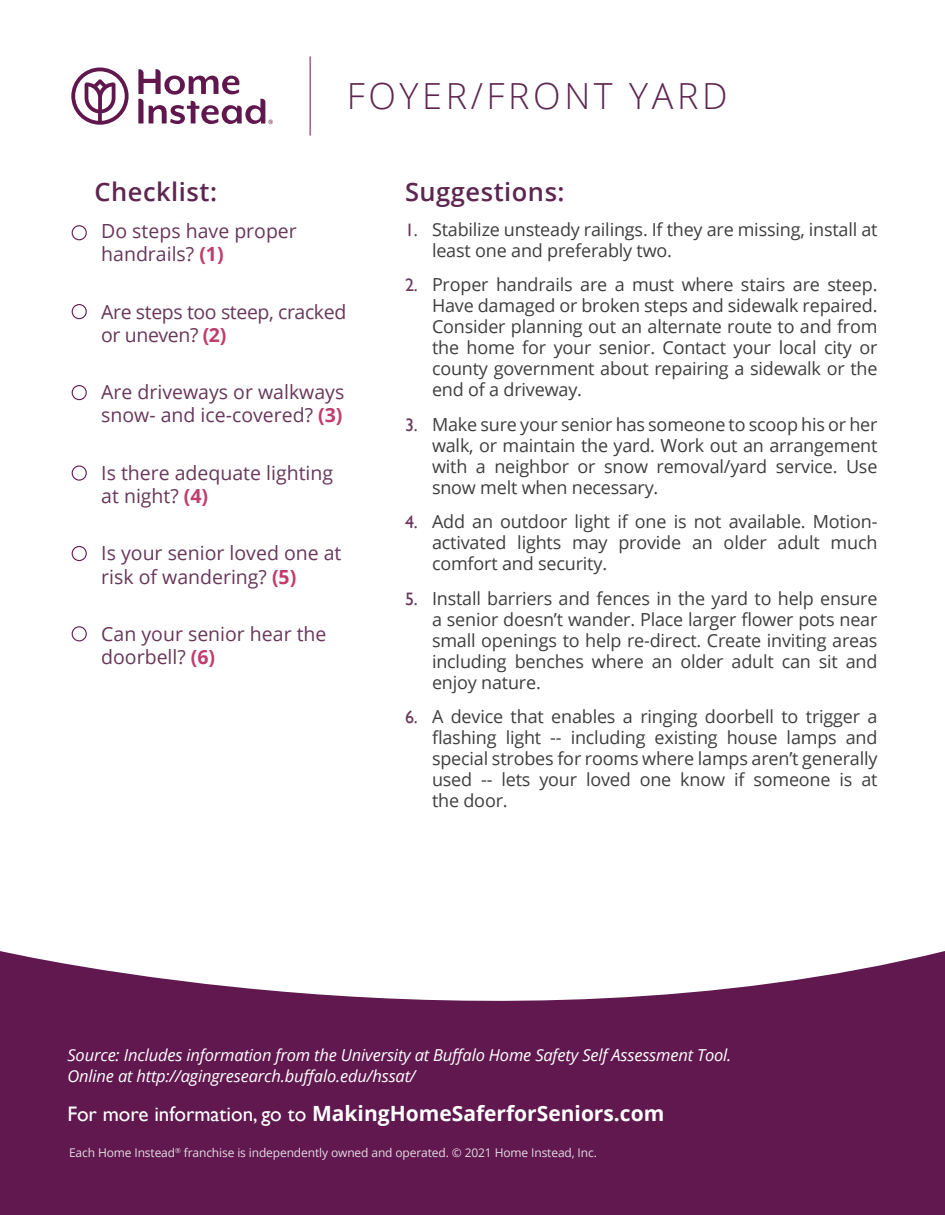
<style>
.page{position:relative;width:945px;height:1215px;background:#fff}
.page>*{position:absolute;margin:0;border:0;box-sizing:border-box;transform-origin:0 0}
.t1{font:300 36px "Open Sans";letter-spacing:.1em;color:#5d2650}
.t2{font:600 25.5px "Open Sans";letter-spacing:.02em;color:#5d2650}
.Paragraph_Style_2{font:700 21px "Open Sans";color:#fff}
.Paragraph_Style_1{font:19.5px/23.4px "Open Sans";color:#68375a}
.Paragraph_Style_1-2{font:19.5px/23.4px "Open Sans";letter-spacing:-.02em;color:#68375a}
.t3{font:18px/21px "Open Sans";letter-spacing:-.01em;color:#3e3e3f;text-align:justify}
.Paragraph_Style_2-2{font:italic 16.5px "Open Sans";letter-spacing:-.01em;color:#fff}
.t4{font:12px "Open Sans";letter-spacing:-.01em;color:#fff}
.s1{font-weight:700;color:#c13c6b}
.s2{font-family:"Gill Sans";color:#68375a}
.s3{font-family:"Gill Sans";font-weight:400}
</style>
<div class="page">
<svg style="left:71px;top:68px;width:58px;height:57px"></svg>
<svg style="left:138px;top:69px;width:135px;height:55px"></svg>
<hr style="left:310px;top:56px;width:1px;height:80px;background:#60184f">
<div style="left:72px;top:225px;width:15px;height:15px;border:1px solid #60184f;border-radius:50%"></div>
<div style="left:72px;top:304px;width:15px;height:15px;border:1px solid #60184f;border-radius:50%"></div>
<div style="left:72px;top:385px;width:15px;height:15px;border:1px solid #60184f;border-radius:50%"></div>
<div style="left:72px;top:465px;width:15px;height:16px;border:1px solid #60184f;border-radius:50%"></div>
<div style="left:72px;top:546px;width:15px;height:15px;border:1px solid #60184f;border-radius:50%"></div>
<div style="left:72px;top:626px;width:15px;height:15px;border:1px solid #60184f;border-radius:50%"></div>
<svg style="left:0;top:951px;width:945px;height:264px;background:#743565"></svg>
<p class="t1" style="left:347px;top:72px;width:382px">FOYER/FRONT YARD</p>
<p class="t2" style="left:94px;top:174px;width:124px">Checklist:</p>
<p class="Paragraph_Style_1" style="left:101px;top:219px;width:197px">Do steps have proper handrails? <span class="s1">(1)</span></p>
<p class="Paragraph_Style_1-2" style="left:101px;top:299px;width:247px">Are steps too steep, cracked or uneven? <span class="s1">(2)</span></p>
<p class="Paragraph_Style_1" style="left:101px;top:380px;width:245px">Are driveways or walkways snow- and ice-covered? <span class="s1">(3)</span></p>
<p class="Paragraph_Style_1" style="left:101px;top:460px;width:233px">Is there adequate lighting at night? <span class="s1">(4)</span></p>
<p class="Paragraph_Style_1" style="left:101px;top:541px;width:242px">Is your senior loved one at risk of wandering? <span class="s1">(5)</span></p>
<p class="Paragraph_Style_1" style="left:101px;top:621px;width:227px">Can your senior hear the doorbell? <span class="s1">(6)</span></p>
<p class="t2" style="left:405px;top:175px;width:161px">Suggestions:</p>
<p class="t3" style="left:432px;top:218px;width:447px;text-indent:-27px"><span class="s2">1.</span> Stabilize unsteady railings. If they are missing, install at least one and preferably two.</p>
<p class="t3" style="left:432px;top:274px;width:447px;text-indent:-27px"><span class="s2">2.</span> Proper handrails are a must where stairs are steep.<br>Have damaged or broken steps and sidewalk repaired.<br>Consider planning out an alternate route to and from the home for your senior. Contact your local city or county government about repairing a sidewalk or the end of a driveway.</p>
<p class="t3" style="left:432px;top:413px;width:447px;text-indent:-27px"><span class="s2">3.</span> Make sure your senior has someone to scoop his or her walk, or maintain the yard. Work out an arrangement with a neighbor or snow removal/yard service. Use snow melt when necessary.</p>
<p class="t3" style="left:432px;top:511px;width:447px;text-indent:-27px"><span class="s2">4.</span> Add an outdoor light if one is not available. Motion&shy;activated lights may provide an older adult much comfort and security.</p>
<p class="t3" style="left:432px;top:587px;width:447px;text-indent:-27px"><span class="s2">5.</span> Install barriers and fences in the yard to help ensure a senior doesn’t wander. Place larger flower pots near small openings to help re-direct. Create inviting areas including benches where an older adult can sit and enjoy nature.</p>
<p class="t3" style="left:432px;top:706px;width:447px;text-indent:-27px"><span class="s2">6.</span> A device that enables a ringing doorbell to trigger a flashing light -- including existing house lamps and special strobes for rooms where lamps aren’t generally used -- lets your loved one know if someone is at the door.</p>
<p class="Paragraph_Style_2-2" style="left:68px;top:1044px;width:665px">Source: Includes information from the University at Buffalo Home Safety Self Assessment Tool.</p>
<p class="Paragraph_Style_2-2" style="left:68px;top:1065px;width:350px">Online at http://agingresearch.buffalo.edu/hssat/</p>
<p class="Paragraph_Style_2" style="left:68px;top:1099px;width:598px"><span class="s3">For more information, go to</span> MakingHomeSaferforSeniors.com</p>
<p class="t4" style="left:69px;top:1144px;width:529px">Each Home Instead<sup>®</sup> franchise is independently owned and operated. © 2021 Home Instead, Inc.</p>
</div>
